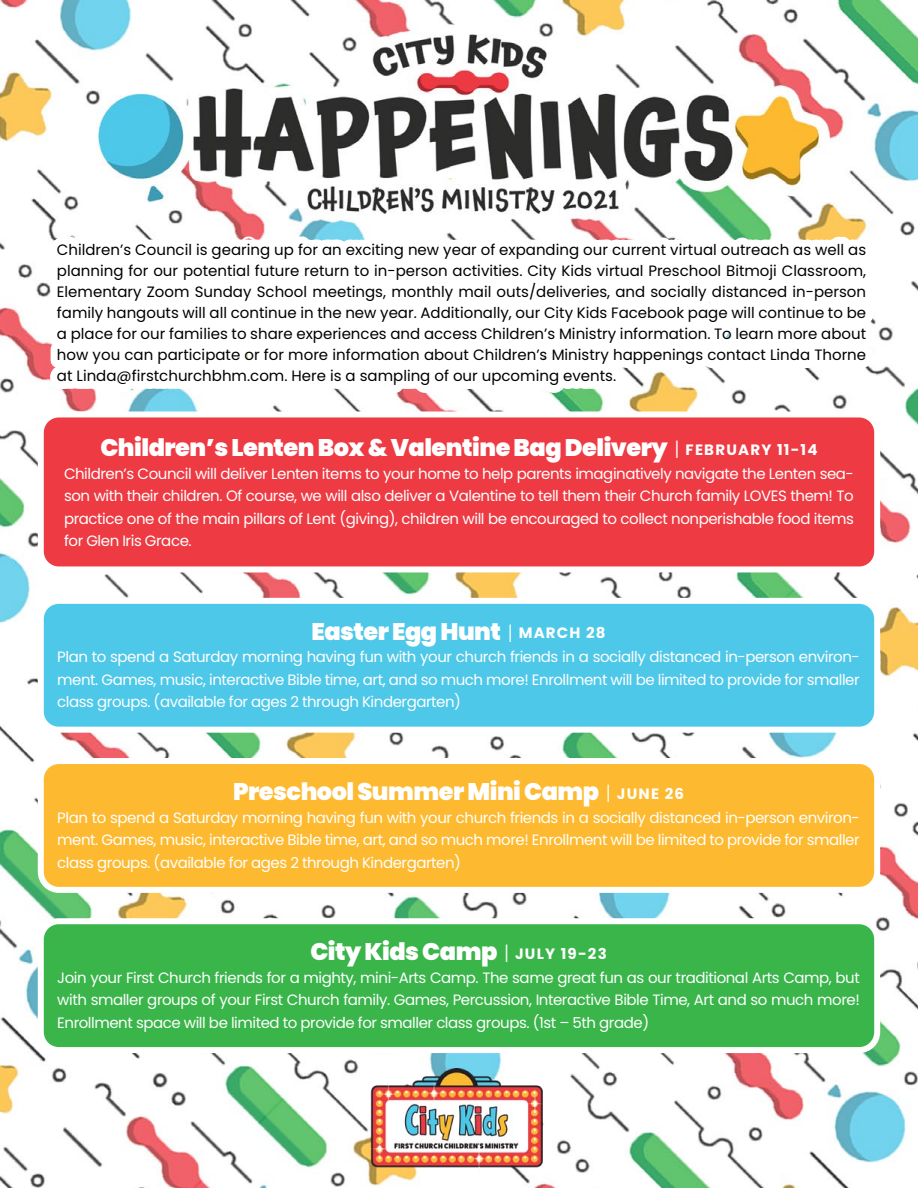
<style>
.page{position:relative;width:918px;height:1188px;background:#fff}
.page>*{position:absolute;margin:0;border:0;box-sizing:border-box;transform-origin:0 0}
.t1{font:900 24px "Poppins";letter-spacing:-.02em;color:#fff}
.t2{font:15px/22.5px "Poppins";letter-spacing:-.03em;color:#fff;text-align:justify}
.t3{font:15px/21px "Poppins";color:#000;text-align:justify}
.s1{font-weight:300;font-size:19.5px}
.s2{font-weight:700;font-size:15px}
</style>
<div class="page">
<img style="left:0;top:0;width:918px;height:1188px">
<img style="left:369px;top:1068px;width:180px;height:107px">
<div style="left:41px;top:414px;width:836px;height:155px;background:#ee3a43;border-radius:18px"></div>
<div style="left:38px;top:411px;width:842px;height:161px;border:6px solid #fff;border-radius:18px"></div>
<div style="left:41px;top:761px;width:836px;height:129px;background:#fdba30;border-radius:18px"></div>
<div style="left:38px;top:758px;width:842px;height:135px;border:6px solid #fff;border-radius:18px"></div>
<div style="left:41px;top:601px;width:836px;height:129px;background:#4ec8e9;border-radius:18px"></div>
<div style="left:38px;top:598px;width:842px;height:135px;border:6px solid #fff;border-radius:18px"></div>
<div style="left:41px;top:921px;width:836px;height:129px;background:#39b54a;border-radius:18px"></div>
<div style="left:38px;top:918px;width:842px;height:135px;border:6px solid #fff;border-radius:18px"></div>
<p class="t3" style="left:57px;top:240px;width:811px">Children’s Council is gearing up for an exciting new year of expanding our current virtual outreach as well as planning for our potential future return to in-person activities. City Kids virtual Preschool Bitmoji Classroom, Elementary Zoom Sunday School meetings, monthly mail outs/deliveries, and socially distanced in-person family hangouts will all continue in the new year. Additionally, our City Kids Facebook page will continue to be a place for our families to share experiences and access Children’s Ministry information. To learn more about how you can participate or for more information about Children’s Ministry happenings contact Linda Thorne at Linda@firstchurchbhm.com. Here is a sampling of our upcoming events.</p>
<h1 class="t1" style="left:100px;top:434px;width:719px">Children’s Lenten Box &amp; Valentine Bag Delivery <span class="s1">|</span> <span class="s2">FEBRUARY 11-14</span></h1>
<p class="t2" style="left:64px;top:462px;width:791px">Children’s Council will deliver Lenten items to your home to help parents imaginatively navigate the Lenten sea&shy;son with their children. Of course, we will also deliver a Valentine to tell them their Church family LOVES them! To practice one of the main pillars of Lent (giving), children will be encouraged to collect nonperishable food items for Glen Iris Grace.</p>
<h1 class="t1" style="left:312px;top:618px;width:296px">Easter Egg Hunt <span class="s1">|</span> <span class="s2">MARCH 28</span></h1>
<p class="t2" style="left:57px;top:646px;width:804px">Plan to spend a Saturday morning having fun with your church friends in a socially distanced in-person environ&shy;ment. Games, music, interactive Bible time, art, and so much more! Enrollment will be limited to provide for smaller class groups. (available for ages 2 through Kindergarten)</p>
<h1 class="t1" style="left:233px;top:778px;width:453px">Preschool Summer Mini Camp <span class="s1">|</span> <span class="s2">JUNE 26</span></h1>
<p class="t2" style="left:57px;top:806px;width:804px">Plan to spend a Saturday morning having fun with your church friends in a socially distanced in-person environ&shy;ment. Games, music, interactive Bible time, art, and so much more! Enrollment will be limited to provide for smaller class groups. (available for ages 2 through Kindergarten)</p>
<h1 class="t1" style="left:310px;top:938px;width:298px">City Kids Camp <span class="s1">|</span> <span class="s2">JULY 19-23</span></h1>
<p class="t2" style="left:57px;top:966px;width:804px">Join your First Church friends for a mighty, mini-Arts Camp. The same great fun as our traditional Arts Camp, but with smaller groups of your First Church family. Games, Percussion, Interactive Bible Time, Art and so much more!<br>Enrollment space will be limited to provide for smaller class groups. (1st – 5th grade)</p>
</div>
